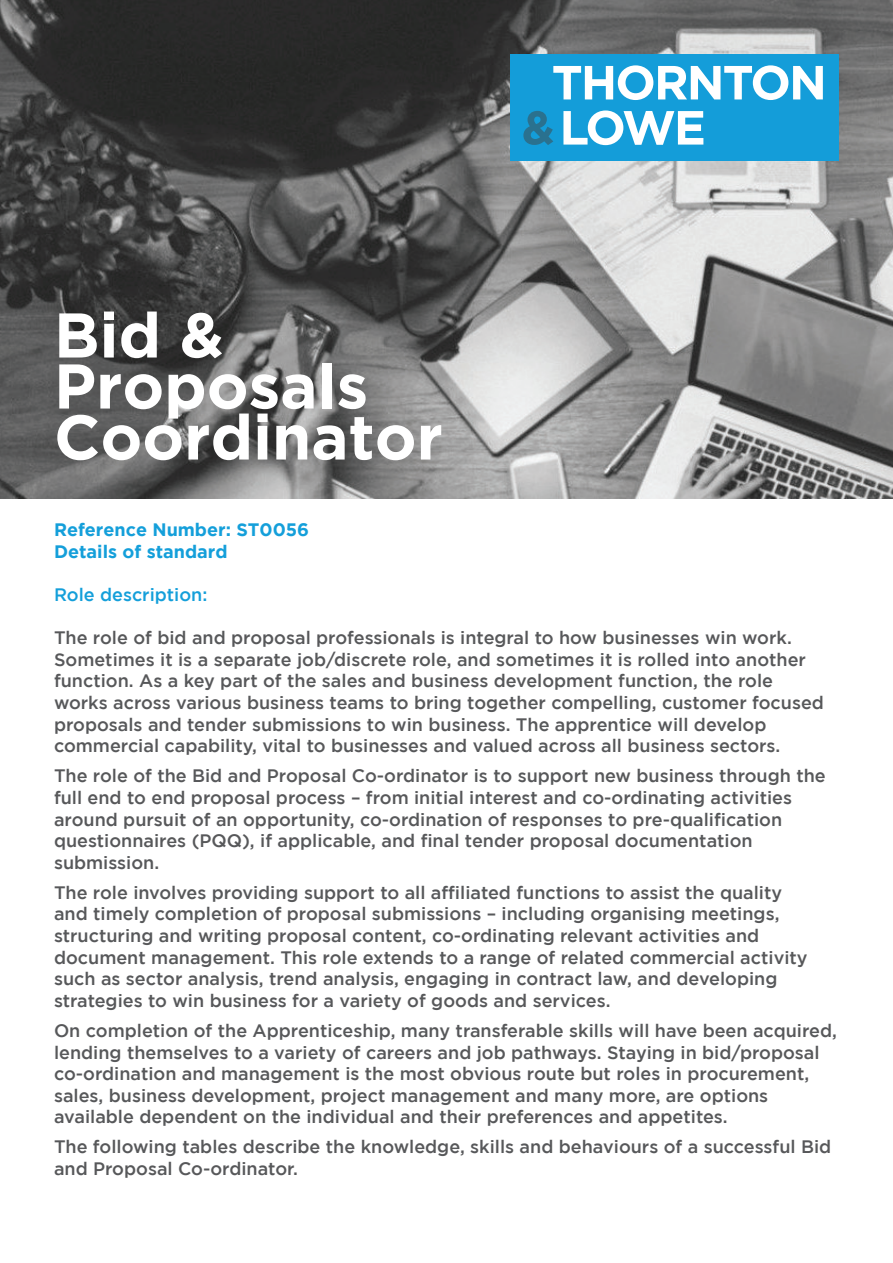
<style>
.page{position:relative;width:893px;height:1263px;background:#fff}
.page>*{position:absolute;margin:0;border:0;box-sizing:border-box;transform-origin:0 0}
.t1{font:700 63px/51px "Gotham";color:#fff}
.t2{font:500 18px/21.6px "Gotham";color:#57585a}
.t3{font:700 18px/21.6px "Gotham";color:#149fda}
.t4{font:500 18px "Gotham";color:#149fda}
</style>
<div class="page">
<img style="left:0;top:0;width:893px;height:499px">
<div style="left:511px;top:54px;width:328px;height:106px;background:#149dd9"></div>
<svg style="left:563px;top:110px;width:140px;height:35px"></svg>
<svg style="left:553px;top:65px;width:270px;height:35px"></svg>
<svg style="left:523px;top:111px;width:30px;height:34px"></svg>
<h1 class="t1" style="left:54px;top:314px;width:390px">Bid &amp;<br>Proposals<br>Coordinator</h1>
<p class="t3" style="left:54px;top:520px;width:257px">Reference Number: ST0056<br>Details of standard</p>
<p class="t4" style="left:54px;top:587px;width:155px">Role description:</p>
<p class="t2" style="left:54px;top:628px;width:771px">The role of bid and proposal professionals is integral to how businesses win work.<br>Sometimes it is a separate job/discrete role, and sometimes it is rolled into another function. As a key part of the sales and business development function, the role works across various business teams to bring together compelling, customer focused proposals and tender submissions to win business. The apprentice will develop commercial capability, vital to businesses and valued across all business sectors.</p>
<p class="t2" style="left:54px;top:766px;width:773px">The role of the Bid and Proposal Co-ordinator is to support new business through the full end to end proposal process – from initial interest and co-ordinating activities around pursuit of an opportunity, co-ordination of responses to pre-qualification questionnaires (PQQ), if applicable, and final tender proposal documentation submission.</p>
<p class="t2" style="left:54px;top:881px;width:755px">The role involves providing support to all affiliated functions to assist the quality and timely completion of proposal submissions – including organising meetings, structuring and writing proposal content, co-ordinating relevant activities and document management. This role extends to a range of related commercial activity such as sector analysis, trend analysis, engaging in contract law, and developing strategies to win business for a variety of goods and services.</p>
<p class="t2" style="left:54px;top:1020px;width:784px">On completion of the Apprenticeship, many transferable skills will have been acquired, lending themselves to a variety of careers and job pathways. Staying in bid/proposal co-ordination and management is the most obvious route but roles in procurement, sales, business development, project management and many more, are options available dependent on the individual and their preferences and appetites.</p>
<p class="t2" style="left:54px;top:1137px;width:779px">The following tables describe the knowledge, skills and behaviours of a successful Bid and Proposal Co-ordinator.</p>
</div>
